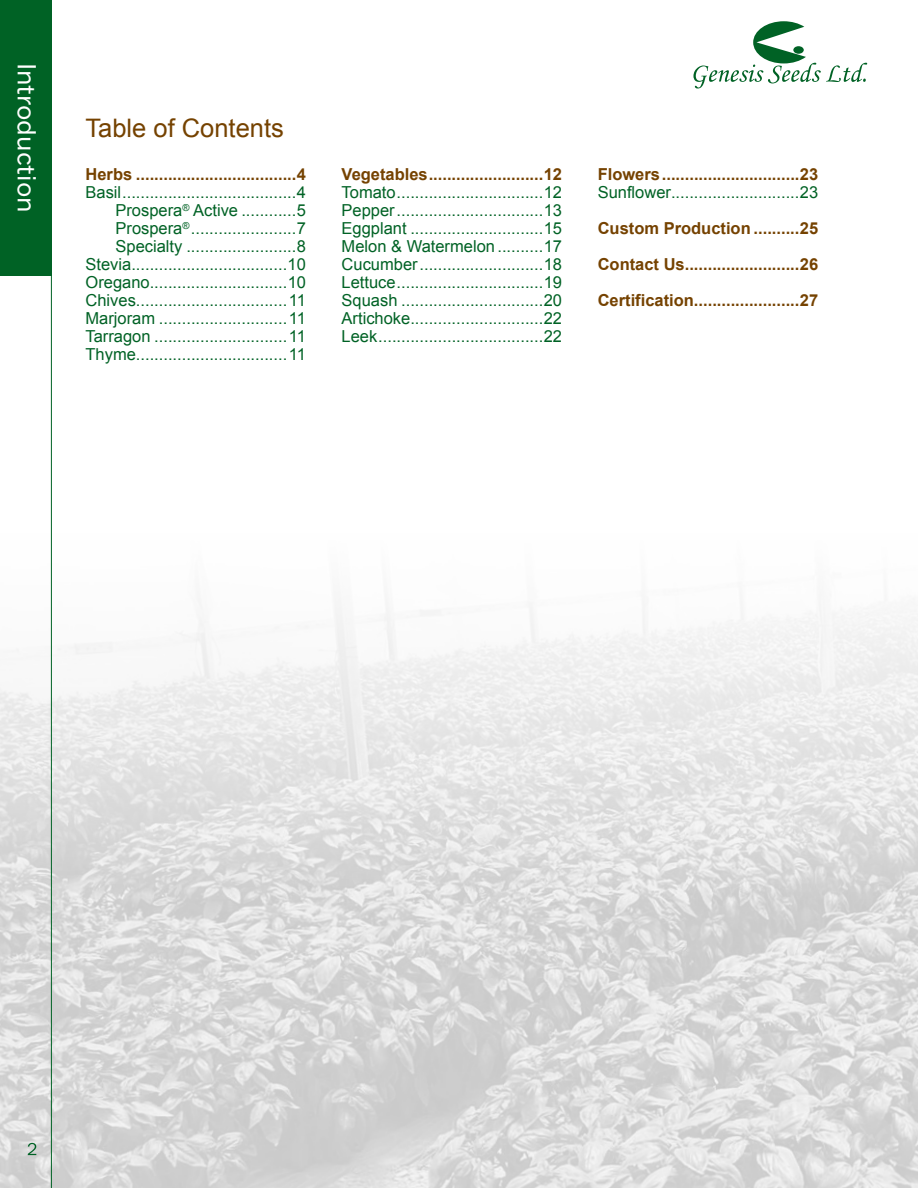
<style>
.page{position:relative;width:918px;height:1188px;background:#fff}
.page>*{position:absolute;margin:0;border:0;box-sizing:border-box;transform-origin:0 0}
.t1{font:25.5px "Arial";color:#754200}
.t2{font:25.5px "Franklin Gothic ATF";color:#fff}
.t3{font:16.5px/18px "Arial";color:#006225;text-align:right}
.t4{font:700 16.5px/36px "Arial";color:#754200;text-align:justify}
</style>
<div class="page">
<img style="left:0;top:467px;width:918px;height:721px">
<div style="left:0;top:0;width:51px;height:275px;background:#006225"></div>
<hr style="left:51px;top:0;width:1px;height:1188px;background:#006225">
<svg style="left:28px;top:1143px;width:8px;height:12px"></svg>
<svg style="left:693px;top:21px;width:174px;height:68px"></svg>
<h1 class="t2" style="left:44px;top:63px;width:151px;rotate:90deg">Introduction</h1>
<h1 class="t1" style="left:86px;top:111px;width:200px">Table of Contents</h1>
<p class="t4" style="left:86px;top:157px;width:222px">Herbs ...................................4</p>
<p class="t3" style="left:86px;top:183px;width:222px">Basil......................................4<br>Prospera<sup>®</sup> Active ............5<br>Prospera<sup>®</sup>.......................7<br>Specialty ........................8<br>Stevia..................................10<br>Oregano..............................10<br>Chives.................................11<br>Marjoram ............................11<br>Tarragon .............................11<br>Thyme.................................11</p>
<p class="t4" style="left:342px;top:157px;width:222px">Vegetables.........................12</p>
<p class="t3" style="left:342px;top:183px;width:222px;text-align:justify">Tomato................................12<br>Pepper................................13<br>Eggplant .............................15<br>Melon &amp; Watermelon ..........17<br>Cucumber...........................18<br>Lettuce................................19<br>Squash ...............................20<br>Artichoke.............................22<br>Leek....................................22</p>
<p class="t4" style="left:598px;top:157px;width:222px">Flowers..............................23</p>
<p class="t3" style="left:598px;top:183px;width:222px">Sunflower............................23</p>
<p class="t4" style="left:598px;top:211px;width:222px">Custom Production ..........25<br>Contact Us.........................26<br>Certification.......................27</p>
</div>
